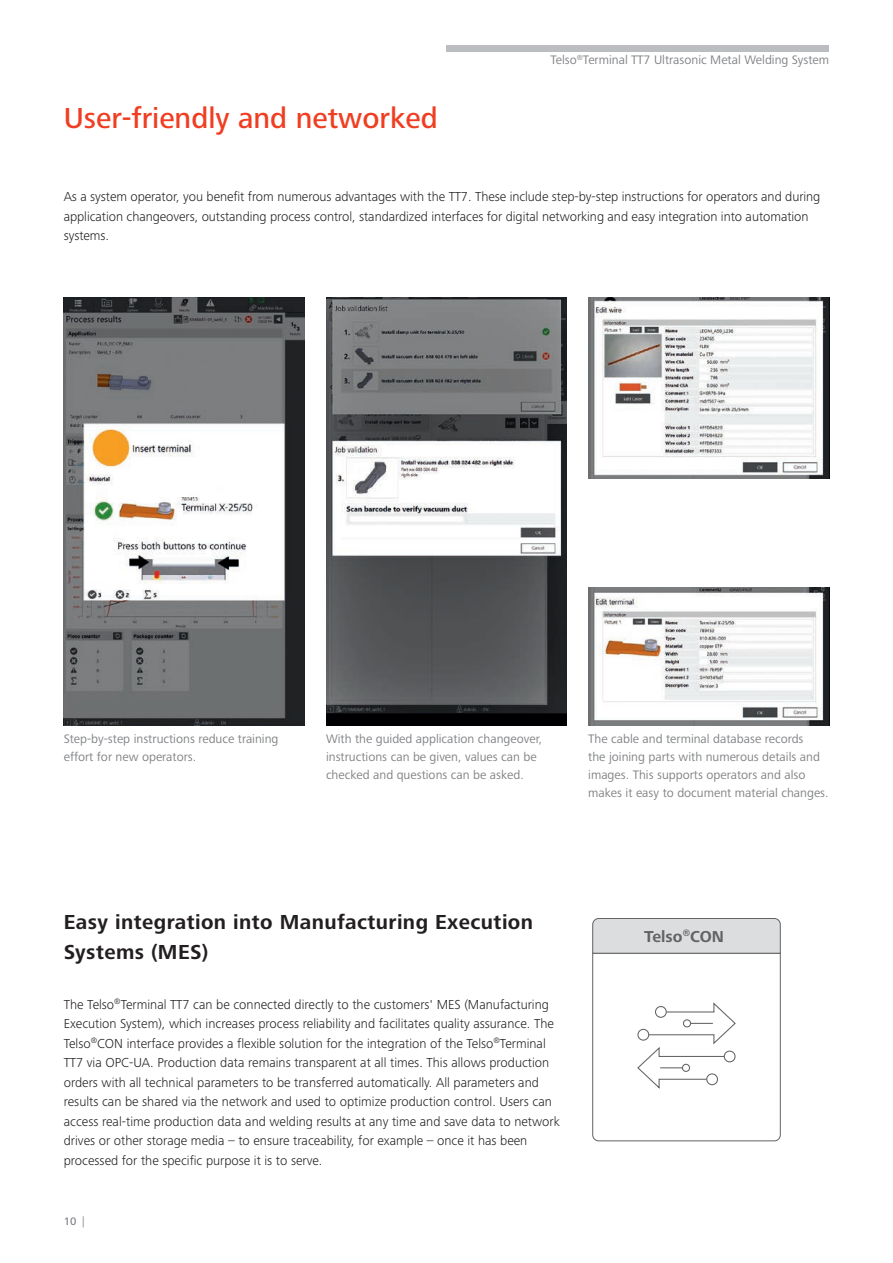
<style>
.page{position:relative;width:893px;height:1263px;background:#fff}
.page>*{position:absolute;margin:0;border:0;box-sizing:border-box;transform-origin:0 0}
.t1{font:500 30px "Frutiger Next LTW1 G";color:#ef3e22}
.Titel{font:700 21px/30px "Frutiger Next LTW1 G";letter-spacing:.02em;color:#231f20}
.t2{font:700 16.35px "Frutiger Next LTW1 G";color:#636366}
.Lauftext{font:300 13.5px/19.5px "Frutiger Next LTW1 G";color:#231f20}
.Bildlegende{font:12.75px/18px "Frutiger Next LTW1 G";color:#808285}
.t3{font:500 11.25px "Frutiger Next LTW1 G";color:#808285}
.s1{font-weight:300}
</style>
<div class="page">
<img style="left:64px;top:298px;width:241px;height:428px">
<img style="left:588px;top:298px;width:241px;height:180px">
<img style="left:588px;top:587px;width:241px;height:139px">
<img style="left:326px;top:298px;width:241px;height:428px">
<svg style="left:592px;top:918px;width:189px;height:223px"></svg>
<div style="left:446px;top:46px;width:383px;height:6px;background:#bcbdc0"></div>
<p class="t1" style="left:64px;top:101px;width:376px">User-friendly and networked</p>
<p class="Bildlegende" style="left:550px;top:52px;width:280px">Telso<sup>®</sup>Terminal TT7 Ultrasonic Metal Welding System</p>
<p class="Lauftext" style="left:64px;top:187px;width:758px">As a system operator, you benefit from numerous advantages with the TT7. These include step-by-step instructions for operators and during application changeovers, outstanding process control, standardized interfaces for digital networking and easy integration into automation systems.</p>
<p class="Bildlegende" style="left:64px;top:730px;width:216px">Step-by-step instructions reduce training effort for new operators.</p>
<p class="Bildlegende" style="left:326px;top:730px;width:218px">With the guided application changeover, instructions can be given, values can be checked and questions can be asked.</p>
<p class="Bildlegende" style="left:588px;top:730px;width:242px">The cable and terminal database records<br>the joining parts with numerous details and images. This supports operators and also makes it easy to document material changes.</p>
<p class="Titel" style="left:64px;top:908px;width:471px">Easy integration into Manufacturing Execution<br>Systems (MES)</p>
<p class="Lauftext" style="left:64px;top:995px;width:498px">The Telso<sup>®</sup>Terminal TT7 can be connected directly to the customers' MES (Manufacturing Execution System), which increases process reliability and facilitates quality assurance. The Telso<sup>®</sup>CON interface provides a flexible solution for the integration of the Telso<sup>®</sup>Terminal TT7 via OPC-UA. Production data remains transparent at all times. This allows production orders with all technical parameters to be transferred automatically. All parameters and results can be shared via the network and used to optimize production control. Users can access real-time production data and welding results at any time and save data to network drives or other storage media – to ensure traceability, for example – once it has been processed for the specific purpose it is to serve.</p>
<p class="t3" style="left:64px;top:1215px;width:22px">10 <span class="s1">|</span></p>
<p class="t2" style="left:644px;top:927px;width:81px">Telso<sup>®</sup>CON</p>
</div>
